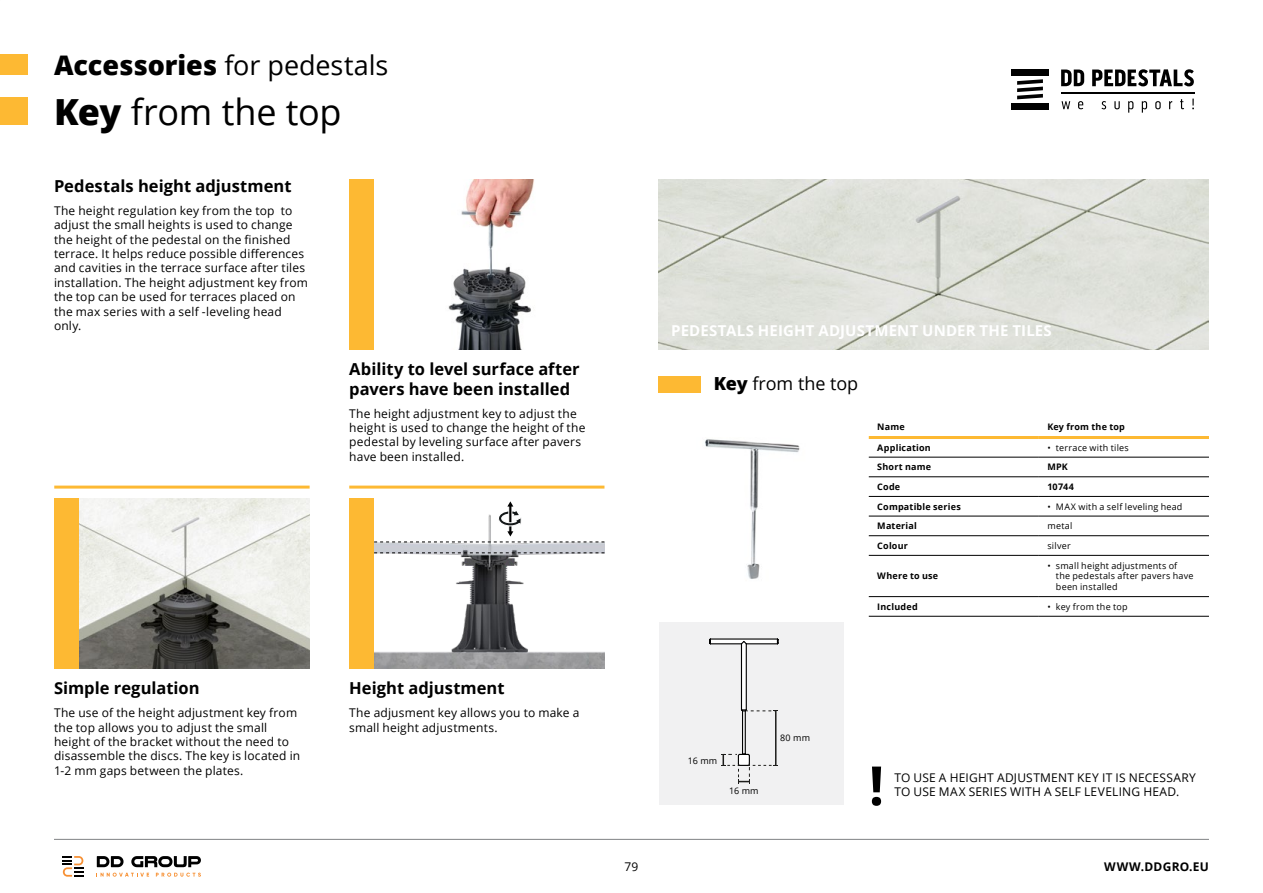
<style>
.page{position:relative;width:1263px;height:893px;background:#fff}
.page>*{position:absolute;margin:0;border:0;box-sizing:border-box;transform-origin:0 0}
.t1{font:700 54px "Open Sans";color:#000}
.t2{font:36px "Open Sans";letter-spacing:-.01em;color:#000}
.t3{font:27px "Open Sans";letter-spacing:-.005em;color:#000}
.t4{font:18px "Open Sans";letter-spacing:-.005em;color:#000}
.t5{font:700 16.5px/19.8px "Open Sans";color:#000}
.t6{font:700 15px "Open Sans";letter-spacing:.01em;color:#fff}
.t7{font:12px/14.4px "Open Sans";letter-spacing:.015em;color:#000}
.t8{font:700 12px "Open Sans";letter-spacing:.02em;color:#000}
.t9{font:9px/10.8px "Open Sans";letter-spacing:.025em;color:#000}
.t10{font:700 9px "Open Sans";letter-spacing:.025em;color:#000}
.s1{font-weight:800}
</style>
<div class="page">
<div style="left:0;top:54px;width:27px;height:21px;background:#fdb933"></div>
<div style="left:0;top:97px;width:27px;height:28px;background:#fdb933"></div>
<svg style="left:97px;top:856px;width:27px;height:11px"></svg>
<svg style="left:131px;top:856px;width:70px;height:11px"></svg>
<svg style="left:100px;top:873px;width:49px;height:4px"></svg>
<svg style="left:156px;top:873px;width:45px;height:4px"></svg>
<svg style="left:63px;top:856px;width:20px;height:21px"></svg>
<hr style="left:54px;top:839px;width:1155px;height:1px;background:#808285">
<div style="left:1011px;top:69px;width:38px;height:6px;background:#000"></div>
<div style="left:1011px;top:103px;width:38px;height:6px;background:#000"></div>
<hr style="left:1061px;top:92px;width:133px;height:2px;background:#000">
<svg style="left:1017px;top:79px;width:26px;height:20px"></svg>
<svg style="left:1061px;top:70px;width:23px;height:16px"></svg>
<svg style="left:1092px;top:69px;width:102px;height:17px"></svg>
<svg style="left:1061px;top:101px;width:9px;height:8px"></svg>
<svg style="left:1078px;top:101px;width:5px;height:8px"></svg>
<svg style="left:1101px;top:101px;width:5px;height:8px"></svg>
<svg style="left:1114px;top:101px;width:6px;height:8px"></svg>
<svg style="left:1128px;top:101px;width:5px;height:12px"></svg>
<svg style="left:1142px;top:101px;width:5px;height:12px"></svg>
<svg style="left:1155px;top:101px;width:6px;height:8px"></svg>
<svg style="left:1169px;top:101px;width:3px;height:8px"></svg>
<svg style="left:1180px;top:99px;width:4px;height:10px"></svg>
<svg style="left:1192px;top:99px;width:2px;height:10px"></svg>
<img style="left:448px;top:179px;width:86px;height:170px">
<div style="left:659px;top:622px;width:184px;height:183px;background:#f1f1f2"></div>
<svg style="left:709px;top:638px;width:70px;height:146px"></svg>
<img style="left:705px;top:439px;width:95px;height:140px">
<img style="left:374px;top:514px;width:230px;height:155px">
<img style="left:79px;top:499px;width:230px;height:170px">
<hr style="left:54px;top:486px;width:256px;height:3px;background:#fdb933">
<hr style="left:349px;top:486px;width:255px;height:3px;background:#fdb933">
<div style="left:349px;top:179px;width:25px;height:170px;background:#fdb933"></div>
<div style="left:349px;top:499px;width:25px;height:170px;background:#fdb933"></div>
<div style="left:54px;top:499px;width:25px;height:170px;background:#fdb933"></div>
<img style="left:658px;top:179px;width:551px;height:170px">
<div style="left:658px;top:376px;width:43px;height:16px;background:#fdb933"></div>
<svg style="left:374px;top:552px;width:230px;height:1px"></svg>
<svg style="left:374px;top:542px;width:230px;height:1px"></svg>
<svg style="left:497px;top:501px;width:25px;height:35px"></svg>
<hr style="left:869px;top:457px;width:170px;height:1px;background:#000">
<hr style="left:1039px;top:457px;width:170px;height:1px;background:#000">
<hr style="left:869px;top:476px;width:170px;height:1px;background:#000">
<hr style="left:1039px;top:476px;width:170px;height:1px;background:#000">
<hr style="left:869px;top:496px;width:170px;height:1px;background:#000">
<hr style="left:1039px;top:496px;width:170px;height:1px;background:#000">
<hr style="left:869px;top:516px;width:170px;height:1px;background:#000">
<hr style="left:1039px;top:516px;width:170px;height:1px;background:#000">
<hr style="left:869px;top:535px;width:170px;height:1px;background:#000">
<hr style="left:1039px;top:535px;width:170px;height:1px;background:#000">
<hr style="left:869px;top:555px;width:170px;height:1px;background:#000">
<hr style="left:1039px;top:555px;width:170px;height:1px;background:#000">
<hr style="left:869px;top:596px;width:170px;height:1px;background:#000">
<hr style="left:1039px;top:596px;width:170px;height:1px;background:#000">
<hr style="left:869px;top:616px;width:170px;height:1px;background:#000">
<hr style="left:1039px;top:616px;width:170px;height:1px;background:#000">
<hr style="left:1039px;top:436px;width:170px;height:3px;background:#fdb933">
<hr style="left:869px;top:436px;width:170px;height:3px;background:#fdb933">
<h3 class="t3" style="left:54px;top:46px;width:336px"><span class="s1">Accessories</span> for pedestals</h3>
<h2 class="t2" style="left:54px;top:87px;width:289px"><span class="s1">Key</span> from the top</h2>
<h3 class="t5" style="left:54px;top:176px;width:239px">Pedestals height adjustment</h3>
<p class="t7" style="left:54px;top:203px;width:255px">The height regulation key from the top to adjust the small heights is used to change the height of the pedestal on the finished terrace. It helps reduce possible differences and cavities in the terrace surface after tiles installation. The height adjustment key from the top can be used for terraces placed on the max series with a self -leveling head only.</p>
<h3 class="t5" style="left:349px;top:358px;width:232px">Ability to level surface after pavers have been installed</h3>
<p class="t7" style="left:349px;top:406px;width:238px">The height adjustment key to adjust the height is used to change the height of the pedestal by leveling surface after pavers have been installed.</p>
<h3 class="t5" style="left:54px;top:678px;width:147px">Simple regulation</h3>
<p class="t7" style="left:54px;top:705px;width:248px">The use of the height adjustment key from the top allows you to adjust the small height of the bracket without the need to disassemble the discs. The key is located in 1-2 mm gaps between the plates.</p>
<h3 class="t5" style="left:349px;top:678px;width:157px">Height adjustment</h3>
<p class="t7" style="left:349px;top:705px;width:232px">The adjusment key allows you to make a small height adjustments.</p>
<p class="t6" style="left:671px;top:320px;width:382px">PEDESTALS HEIGHT ADJUSTMENT UNDER THE TILES</p>
<h3 class="t4" style="left:714px;top:371px;width:146px"><span class="s1">Key</span> from the top</h3>
<p class="t10" style="left:877px;top:420px;width:29px">Name</p>
<p class="t10" style="left:1047px;top:420px;width:79px">Key from the top</p>
<p class="t10" style="left:877px;top:441px;width:55px">Application</p>
<p class="t9" style="left:1047px;top:442px;width:83px">• terrace with tiles</p>
<p class="t10" style="left:877px;top:461px;width:55px">Short name</p>
<p class="t10" style="left:1047px;top:461px;width:22px">MPK</p>
<p class="t10" style="left:877px;top:480px;width:24px">Code</p>
<p class="t10" style="left:1047px;top:480px;width:28px">10744</p>
<p class="t10" style="left:877px;top:500px;width:85px">Compatible series</p>
<p class="t9" style="left:1047px;top:501px;width:137px">• MAX with a self leveling head</p>
<p class="t10" style="left:877px;top:520px;width:41px">Material</p>
<p class="t9" style="left:1047px;top:520px;width:27px">metal</p>
<p class="t10" style="left:877px;top:539px;width:32px">Colour</p>
<p class="t9" style="left:1047px;top:540px;width:25px">silver</p>
<p class="t10" style="left:877px;top:570px;width:62px">Where to use</p>
<p class="t9" style="left:1056px;top:560px;width:139px;text-indent:-9px">• small height adjustments of the pedestals after pavers have been installed</p>
<p class="t10" style="left:877px;top:600px;width:42px">Included</p>
<p class="t9" style="left:1047px;top:601px;width:82px">• key from the top</p>
<p class="t9" style="left:688px;top:755px;width:31px">16 mm</p>
<p class="t9" style="left:729px;top:785px;width:31px">16 mm</p>
<p class="t9" style="left:780px;top:732px;width:31px">80 mm</p>
<h1 class="t1" style="left:869px;top:747px;width:17px">!</h1>
<p class="t7" style="left:894px;top:770px;width:303px">TO USE A HEIGHT ADJUSTMENT KEY IT IS NECESSARY<br>TO USE MAX SERIES WITH A SELF LEVELING HEAD.</p>
<p class="t7" style="left:624px;top:859px;width:15px">79</p>
<p class="t8" style="left:1104px;top:858px;width:106px">WWW.DDGRO.EU</p>
</div>
